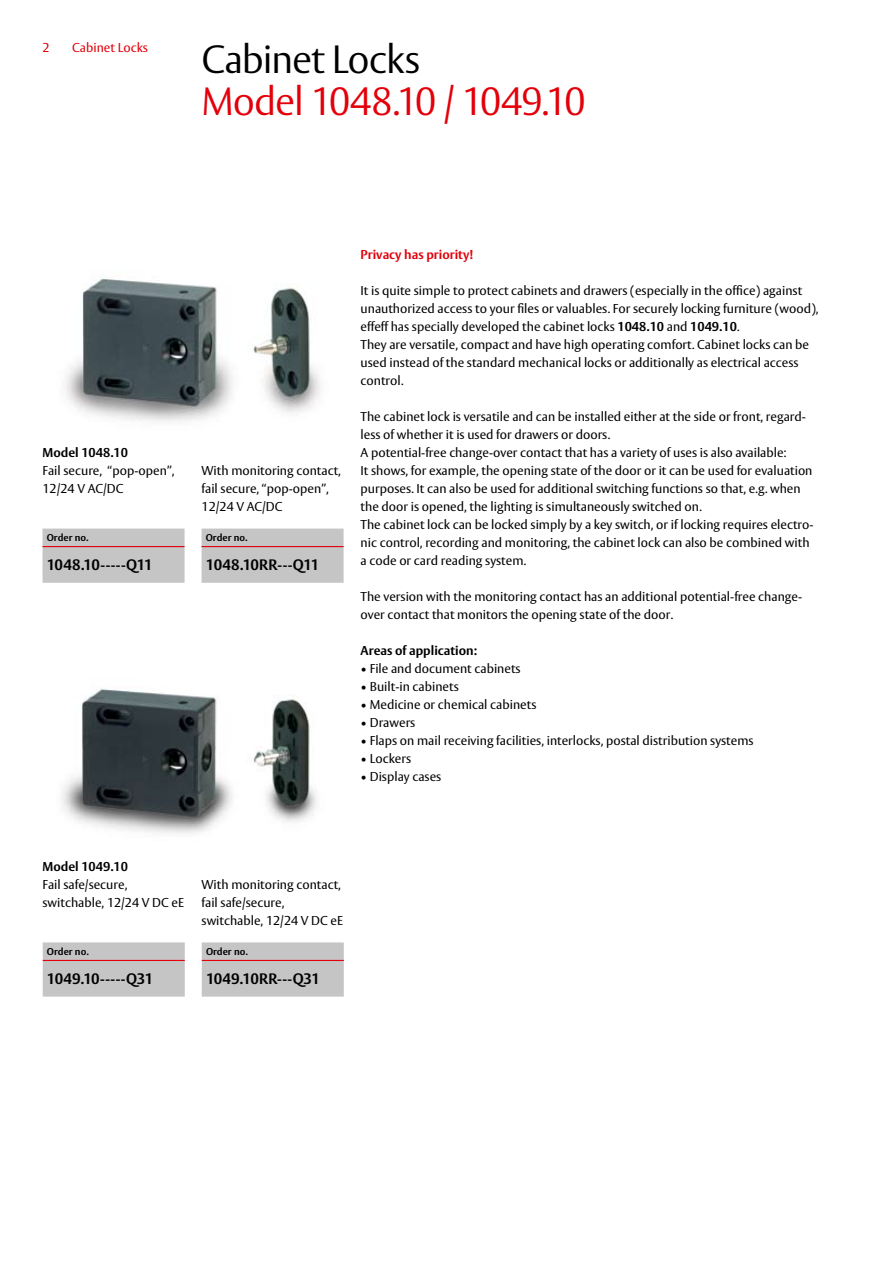
<style>
.page{position:relative;width:893px;height:1263px;background:#fff}
.page>*{position:absolute;margin:0;border:0;box-sizing:border-box;transform-origin:0 0}
.t1{font:300 39px "ASSA Vesta";letter-spacing:-.03em;color:#e3000a}
.t2{font:300 39px "ASSA Vesta";letter-spacing:-.03em;color:#000}
.t3{font:700 15px "ASSA Vesta";letter-spacing:-.025em;color:#000}
.t4{font:700 15px "ASSA Vesta";letter-spacing:-.005em;color:#000}
.t5{font:12.75px/18px "ASSA Vesta";color:#000}
.t6{font:700 12.75px "ASSA Vesta";color:#000}
.t7{font:700 12.75px "ASSA Vesta";color:#e3000a}
.t8{font:12.75px "ASSA Vesta";color:#e3000a}
.t9{font:700 9.75px "ASSA Vesta";color:#000}
.s1{font-weight:700}
</style>
<div class="page">
<img style="left:65px;top:278px;width:256px;height:144px">
<img style="left:62px;top:688px;width:254px;height:145px">
<div style="left:43px;top:529px;width:142px;height:54px;background:#c5c5c6"></div>
<hr style="left:43px;top:546px;width:142px;height:1px;background:#e3000a">
<div style="left:43px;top:942px;width:142px;height:54px;background:#c5c5c6"></div>
<hr style="left:43px;top:960px;width:142px;height:1px;background:#e3000a">
<div style="left:202px;top:529px;width:142px;height:54px;background:#c5c5c6"></div>
<hr style="left:202px;top:546px;width:142px;height:1px;background:#e3000a">
<div style="left:202px;top:942px;width:142px;height:54px;background:#c5c5c6"></div>
<hr style="left:202px;top:960px;width:142px;height:1px;background:#e3000a">
<p class="t8" style="left:72px;top:40px;width:77px">Cabinet Locks</p>
<h1 class="t2" style="left:202px;top:36px;width:220px">Cabinet Locks</h1>
<h1 class="t1" style="left:202px;top:78px;width:386px">Model 1048.10 / 1049.10</h1>
<p class="t6" style="left:43px;top:444px;width:87px">Model 1048.10</p>
<p class="t5" style="left:43px;top:462px;width:134px">Fail secure, “pop-open”,<br>12/24 V AC/DC</p>
<p class="t9" style="left:47px;top:531px;width:43px">Order no.</p>
<p class="t3" style="left:47px;top:556px;width:107px">1048.10-----Q11</p>
<p class="t5" style="left:202px;top:462px;width:141px">With monitoring contact, fail secure, “pop-open”,<br>12/24 V AC/DC</p>
<p class="t9" style="left:206px;top:531px;width:43px">Order no.</p>
<p class="t3" style="left:206px;top:556px;width:115px">1048.10RR---Q11</p>
<p class="t7" style="left:361px;top:246px;width:114px">Privacy has priority!</p>
<p class="t5" style="left:361px;top:282px;width:459px">It is quite simple to protect cabinets and drawers (especially in the office) against unauthorized access to your files or valuables. For securely locking furniture (wood), effeff has specially developed the cabinet locks <span class="s1">1048.10</span> and <span class="s1">1049.10</span>.<br>They are versatile, compact and have high operating comfort. Cabinet locks can be used instead of the standard mechanical locks or additionally as electrical access control.</p>
<p class="t5" style="left:361px;top:408px;width:454px">The cabinet lock is versatile and can be installed either at the side or front, regard&shy;less of whether it is used for drawers or doors.<br>A potential-free change-over contact that has a variety of uses is also available:<br>It shows, for example, the opening state of the door or it can be used for evaluation purposes. It can also be used for additional switching functions so that, e.g. when the door is opened, the lighting is simultaneously switched on.<br>The cabinet lock can be locked simply by a key switch, or if locking requires electro&shy;nic control, recording and monitoring, the cabinet lock can also be combined with a code or card reading system.</p>
<p class="t5" style="left:361px;top:588px;width:443px">The version with the monitoring contact has an additional potential-free change&shy;over contact that monitors the opening state of the door.</p>
<p class="t6" style="left:361px;top:642px;width:118px">Areas of application:</p>
<p class="t5" style="left:361px;top:660px;width:162px">• File and document cabinets</p>
<p class="t5" style="left:361px;top:678px;width:100px">• Built-in cabinets</p>
<p class="t5" style="left:361px;top:696px;width:177px">• Medicine or chemical cabinets</p>
<p class="t5" style="left:361px;top:714px;width:56px">• Drawers</p>
<p class="t5" style="left:361px;top:732px;width:395px">• Flaps on mail receiving facilities, interlocks, postal distribution systems</p>
<p class="t5" style="left:361px;top:750px;width:52px">• Lockers</p>
<p class="t5" style="left:361px;top:768px;width:82px">• Display cases</p>
<p class="t6" style="left:43px;top:858px;width:87px">Model 1049.10</p>
<p class="t5" style="left:43px;top:876px;width:143px">Fail safe/secure, switchable, 12/24 V DC eE</p>
<p class="t9" style="left:47px;top:945px;width:43px">Order no.</p>
<p class="t3" style="left:47px;top:970px;width:108px">1049.10-----Q31</p>
<p class="t5" style="left:202px;top:876px;width:143px">With monitoring contact, fail safe/secure, switchable, 12/24 V DC eE</p>
<p class="t9" style="left:206px;top:945px;width:43px">Order no.</p>
<p class="t4" style="left:206px;top:970px;width:115px">1049.10RR---Q31</p>
</div>
